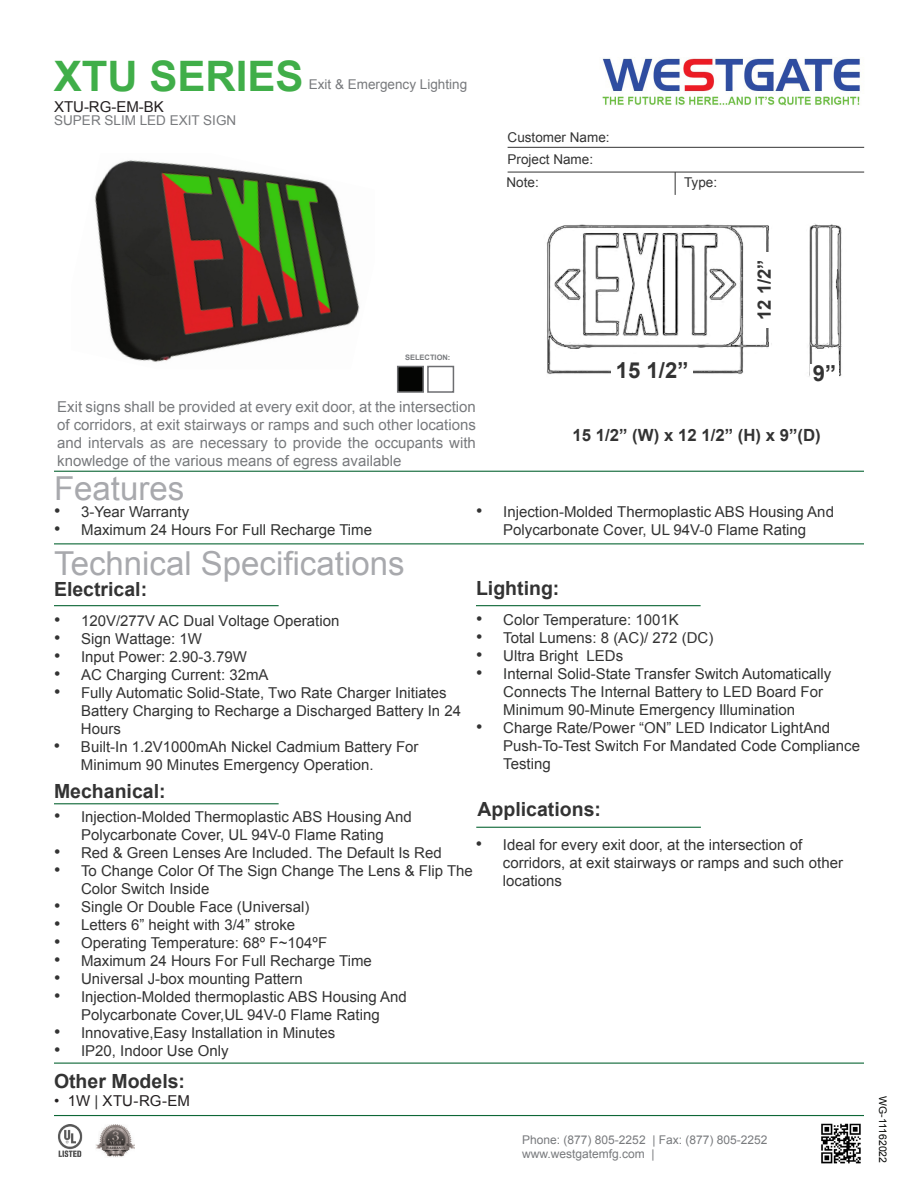
<style>
.page{position:relative;width:918px;height:1188px;background:#fff}
.page>*{position:absolute;margin:0;border:0;box-sizing:border-box;transform-origin:0 0}
.t1{font:700 42px "Arial";color:#40ae49}
.t2{font:33px "Arial";color:#a8a9ad}
.t3{font:700 22.05px "Arial";color:#333}
.t4{font:700 19.5px "Arial";color:#333}
.t5{font:700 18.45px "Arial";color:#333}
.t6{font:700 16.8px "Arial";color:#333}
.t7{font:15px/18px "Arial";color:#333}
.t8{font:15px/18px "Arial";color:#787a7d;text-align:justify}
.t9{font:15px/18px "Arial";color:#323332}
.t10{font:15px "Arial";color:#231f20}
.t11{font:13.5px "Arial";color:#787a7d}
.t12{font:13.5px "Arial";color:#333}
.t13{font:12px "Arial";color:#787a7d}
.t14{font:10.5px "Arial";color:#040503}
.t15{font:700 7.5px "Arial";color:#787a7d}
.s1{font-size:18px}
.s2{font-size:18px;color:#333}
.s3{font-style:inherit}
.s4{color:#333}
</style>
<div class="page">
<hr style="left:54px;top:471px;width:810px;height:1px;background:#0d6736">
<hr style="left:508px;top:147px;width:356px;height:1px;background:#333">
<svg style="left:675px;top:173px;width:1px;height:22px"></svg>
<hr style="left:508px;top:172px;width:356px;height:1px;background:#333">
<hr style="left:54px;top:543px;width:810px;height:1px;background:#0d6736">
<hr style="left:54px;top:605px;width:225px;height:1px;background:#0d6736">
<hr style="left:476px;top:605px;width:225px;height:1px;background:#0d6736">
<hr style="left:54px;top:803px;width:225px;height:1px;background:#0d6736">
<img style="left:602px;top:58px;width:258px;height:48px">
<hr style="left:476px;top:827px;width:225px;height:1px;background:#0d6736">
<hr style="left:54px;top:1115px;width:810px;height:1px;background:#0d6736">
<img style="left:821px;top:1123px;width:40px;height:41px">
<hr style="left:54px;top:1063px;width:810px;height:1px;background:#0d6736">
<img style="left:58px;top:1124px;width:25px;height:32px">
<img style="left:96px;top:1124px;width:39px;height:33px">
<img style="left:94px;top:160px;width:266px;height:202px">
<div style="left:397px;top:366px;width:27px;height:27px;background:#040503;border:2px solid #6d6e71"></div>
<div style="left:427px;top:366px;width:27px;height:27px;background:#fff;border:2px solid #6d6e71"></div>
<img style="left:547px;top:224px;width:295px;height:153px">
<div style="left:612px;top:362px;width:81px;height:19px;background:#fff"></div>
<div style="left:757px;top:252px;width:16px;height:76px;background:#fff"></div>
<div style="left:810px;top:364px;width:29px;height:30px;background:#fff"></div>
<p class="t1" style="left:54px;top:48px;width:251px">XTU SERIES</p>
<p class="t10" style="left:54px;top:97px;width:111px">XTU-RG-EM-BK</p>
<p class="t11" style="left:54px;top:111px;width:184px">SUPER SLIM LED EXIT SIGN</p>
<p class="t11" style="left:309px;top:75px;width:160px">Exit &amp; Emergency Lighting</p>
<p class="t12" style="left:508px;top:128px;width:104px">Customer Name:</p>
<p class="t12" style="left:508px;top:150px;width:87px">Project Name:</p>
<p class="t12" style="left:507px;top:173px;width:34px">Note:</p>
<p class="t12" style="left:684px;top:173px;width:35px">Type:</p>
<p class="t15" style="left:405px;top:352px;width:47px">SELECTION:</p>
<p class="t8" style="left:57px;top:398px;width:420px">Exit signs shall be provided at every exit door, at the intersection of corridors, at exit stairways or ramps and such other locations and intervals as are necessary to provide the occupants with knowledge of the various means of egress available</p>
<p class="t2" style="left:54px;top:467px;width:132px">Features</p>
<p class="t3" style="left:616px;top:356px;width:74px">15 1/2”</p>
<p class="t5" style="left:752px;top:320px;width:62px;rotate:-90deg">12 1/2”</p>
<p class="t3" style="left:813px;top:358px;width:25px">9”</p>
<p class="t6" style="left:573px;top:424px;width:250px">15 1/2” (W) x 12 1/2” (H) x 9”(D)</p>
<p class="t7" style="left:54px;top:503px;width:137px"><span class="s1">•</span> 3-Year Warranty</p>
<p class="t9" style="left:54px;top:521px;width:319px"><span class="s1">•</span> Maximum 24 Hours For Full Recharge Time</p>
<p class="t2" style="left:54px;top:541px;width:352px">Technical Specifications</p>
<p class="t4" style="left:54px;top:577px;width:95px">Electrical:</p>
<p class="t7" style="left:476px;top:503px;width:359px;text-align:center"><span class="s1">•</span> Injection-Molded Thermoplastic ABS Housing And<br>Polycarbonate Cover, UL 94V-0 Flame Rating</p>
<p class="t4" style="left:476px;top:575px;width:85px">Lighting:</p>
<p class="t7" style="left:476px;top:611px;width:204px"><span class="s1">•</span> Color Temperature: 1001K</p>
<p class="t7" style="left:476px;top:629px;width:239px"><span class="s1">•</span> Total Lumens: 8 (AC)/ 272 (DC)</p>
<p class="t7" style="left:476px;top:647px;width:149px"><span class="s1">•</span> Ultra Bright LEDs</p>
<p class="t9" style="left:503px;top:665px;width:330px;text-indent:-27px"><span class="s2">•</span> Internal Solid-State Transfer Switch Automatically<br>Connects The Internal Battery to LED Board For<br>Minimum 90-Minute Emergency Illumination</p>
<p class="t7" style="left:503px;top:719px;width:358px;text-indent:-27px"><span class="s1">•</span> Charge Rate/Power “ON” LED Indicator LightAnd<br>Push-To-Test Switch For Mandated Code Compliance<br>Testing</p>
<p class="t7" style="left:54px;top:612px;width:287px"><span class="s1">•</span> 120V/277V AC Dual Voltage Operation</p>
<p class="t7" style="left:54px;top:630px;width:149px"><span class="s1">•</span> Sign Wattage: 1W</p>
<p class="t7" style="left:54px;top:648px;width:194px"><span class="s1">•</span> Input Power: 2.90-3.79W</p>
<p class="t7" style="left:54px;top:666px;width:216px"><span class="s1">•</span> AC Charging Current: 32mA</p>
<p class="t7" style="left:81px;top:684px;width:382px;text-indent:-27px"><span class="s1">•</span> Fully Automatic Solid-State, Two Rate Charger Initiates<br>Battery Charging to Recharge a Discharged Battery In 24<br>Hours</p>
<p class="t7" style="left:81px;top:738px;width:339px;text-indent:-27px"><span class="s1">•</span> Built-In 1.2V<span class="s3">10</span>00mAh Nickel Cadmium Battery For<br>Minimum 90 Minutes Emergency Operation.</p>
<p class="t7" style="left:54px;top:808px;width:359px;text-align:center"><span class="s1">•</span> Injection-Molded Thermoplastic ABS Housing And<br>Polycarbonate Cover, UL 94V-0 Flame Rating</p>
<p class="t7" style="left:54px;top:844px;width:389px"><span class="s1">•</span> Red &amp; Green Lenses Are Included. The Default Is Red</p>
<p class="t7" style="left:81px;top:862px;width:393px;text-indent:-27px"><span class="s1">•</span> To Change Color Of The Sign Change The Lens &amp; Flip The<br>Color Switch Inside</p>
<p class="t7" style="left:54px;top:898px;width:257px"><span class="s1">•</span> Single Or Double Face (Universal)</p>
<p class="t7" style="left:54px;top:916px;width:243px"><span class="s1">•</span> Letters 6” height with 3/4” stroke</p>
<p class="t7" style="left:54px;top:934px;width:275px"><span class="s1">•</span> Operating Temperature: 68º F~104ºF</p>
<p class="t7" style="left:54px;top:952px;width:319px"><span class="s1">•</span> Maximum 24 Hours For Full Recharge Time</p>
<p class="t7" style="left:54px;top:970px;width:250px"><span class="s1">•</span> Universal J-box mounting Pattern</p>
<p class="t7" style="left:54px;top:988px;width:355px;text-align:center"><span class="s1">•</span> Injection-Molded thermoplastic ABS Housing And<br>Polycarbonate Cover,UL 94V-0 Flame Rating</p>
<p class="t7" style="left:54px;top:1024px;width:283px"><span class="s1">•</span> Innovative,Easy Installation in Minutes</p>
<p class="t7" style="left:54px;top:1042px;width:176px"><span class="s1">•</span> IP20, Indoor Use Only</p>
<p class="t4" style="left:54px;top:778px;width:113px">Mechanical:</p>
<p class="t4" style="left:478px;top:796px;width:125px">Applications:</p>
<p class="t7" style="left:503px;top:836px;width:342px;text-indent:-27px"><span class="s1">•</span> Ideal for every exit door, at the intersection of corridors, at exit stairways or ramps and such other locations</p>
<p class="t4" style="left:54px;top:1068px;width:133px">Other Models:</p>
<p class="t10" style="left:54px;top:1091px;width:137px">• 1W <span class="s4">|</span> XTU-RG-EM</p>
<p class="t13" style="left:522px;top:1132px;width:247px">Phone: (877) 805-2252 | Fax: (877) 805-2252</p>
<p class="t13" style="left:522px;top:1146px;width:134px">www.westgatemfg.com |</p>
<p class="t14" style="left:890px;top:1096px;width:68px;rotate:90deg">WG-11162022</p>
</div>
